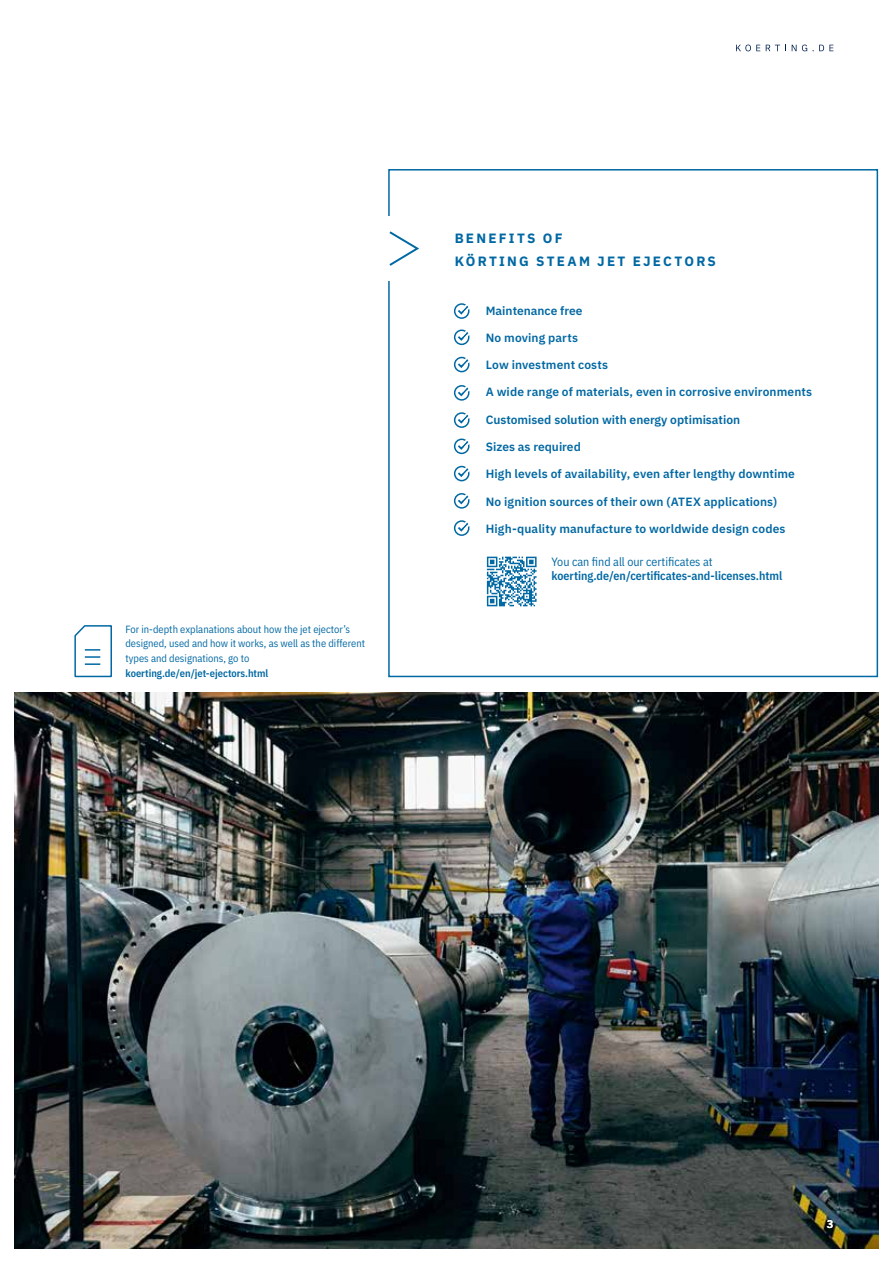
<style>
.page{position:relative;width:893px;height:1263px;background:#fff}
.page>*{position:absolute;margin:0;border:0;box-sizing:border-box;transform-origin:0 0}
.t1{font:700 13.5px/22.4px "IBM Plex Sans";letter-spacing:.165em;color:#0068a3}
.t2{font:600 12px "IBM Plex Sans";letter-spacing:.005em;color:#0068a3}
.t3{font:600 12px "IBM Plex Sans Cond";color:#0068a3}
.t4{font:12px "IBM Plex Sans Cond";color:#0068a3}
.t5{font:600 11.25px "IBM Plex Sans";color:#fff}
.t6{font:10.5px/14.9px "IBM Plex Sans Cond";color:#0068a3}
.t7{font:600 10.5px "IBM Plex Sans Cond";color:#0068a3}
</style>
<div class="page">
<img style="left:15px;top:692px;width:863px;height:556px">
<svg style="left:74px;top:625px;width:38px;height:53px"></svg>
<svg style="left:388px;top:169px;width:491px;height:509px"></svg>
<div style="left:366px;top:217px;width:59px;height:64px;background:#fff"></div>
<svg style="left:389px;top:231px;width:30px;height:35px"></svg>
<svg style="left:487px;top:557px;width:50px;height:49px"></svg>
<svg style="left:736px;top:45px;width:97px;height:6px"></svg>
<p class="t6" style="left:125px;top:620px;width:241px">For in-depth explanations about how the jet ejector’s designed, used and how it works, as well as the different types and designations, go to</p>
<p class="t7" style="left:125px;top:665px;width:144px">koerting.de/en/jet-ejectors.html</p>
<p class="t1" style="left:455px;top:226px;width:263px">BENEFITS OF<br>KÖRTING STEAM JET EJECTORS</p>
<p class="t2" style="left:486px;top:301px;width:98px">Maintenance free</p>
<p class="t2" style="left:486px;top:328px;width:94px">No moving parts</p>
<p class="t2" style="left:486px;top:356px;width:124px">Low investment costs</p>
<p class="t2" style="left:486px;top:383px;width:328px">A wide range of materials, even in corrosive environments</p>
<p class="t2" style="left:486px;top:410px;width:256px">Customised solution with energy optimisation</p>
<p class="t2" style="left:486px;top:437px;width:97px">Sizes as required</p>
<p class="t2" style="left:486px;top:465px;width:311px">High levels of availability, even after lengthy downtime</p>
<p class="t2" style="left:486px;top:492px;width:293px">No ignition sources of their own (ATEX applications)</p>
<p class="t2" style="left:486px;top:519px;width:301px">High-quality manufacture to worldwide design codes</p>
<p class="t4" style="left:551px;top:552px;width:163px">You can find all our certificates at</p>
<p class="t3" style="left:551px;top:567px;width:232px">koerting.de/en/certificates-and-licenses.html</p>
<p class="t5" style="left:827px;top:1215px;width:8px">3</p>
</div>
